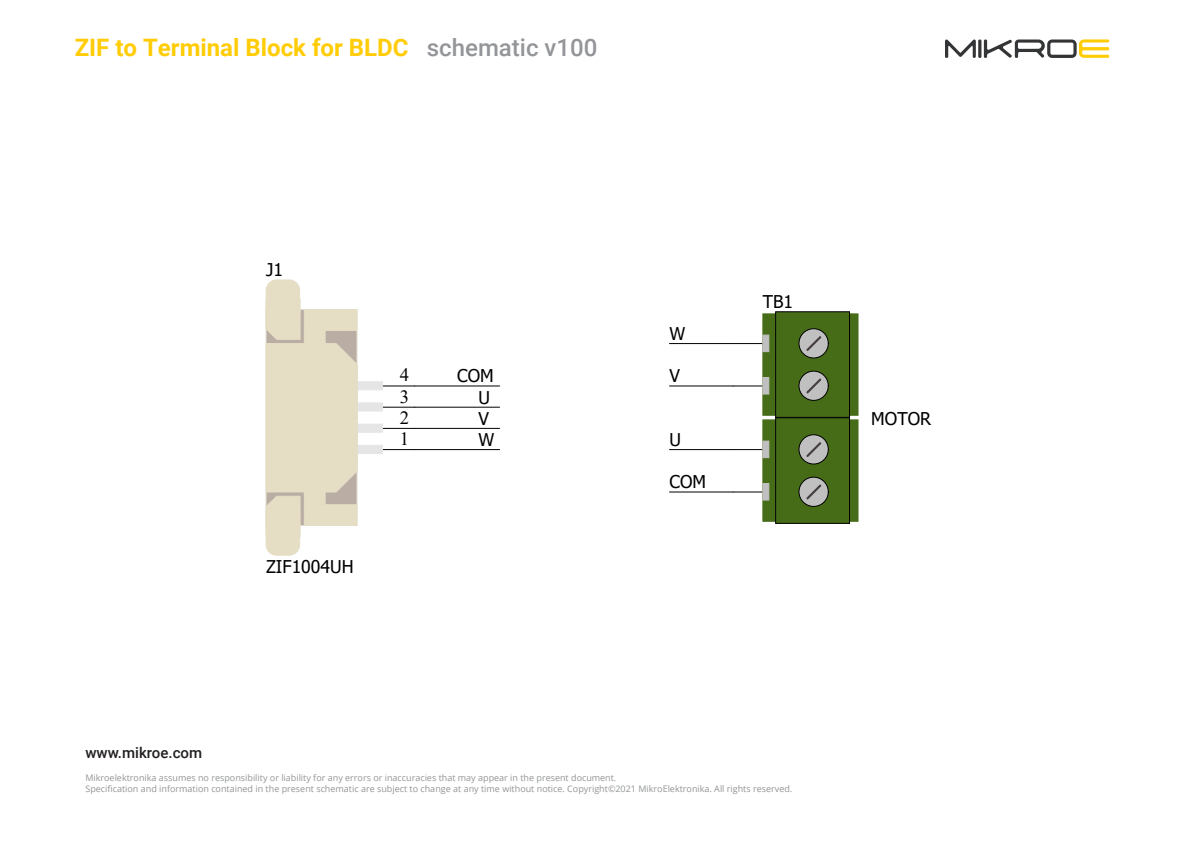
<style>
.page{position:relative;width:1191px;height:842px;background:#fff}
.page>*{position:absolute;margin:0;border:0;box-sizing:border-box;transform-origin:0 0}
.t1{font:700 24px "Roboto";color:#ffcc06}
.t2{font:18.7px "Times New Roman";color:#000}
.t3{font:17.6px/21.2px "Tahoma";color:#000}
.t4{font:500 15px "Roboto";color:#231f20}
.t5{font:9px/10.8px "Open Sans";color:#939598}
.s1{font-weight:500;color:#939598}
</style>
<div class="page">
<svg style="left:945px;top:39px;width:164px;height:19px"></svg>
<hr style="left:733px;top:386px;width:42px;height:1px;background:#000">
<hr style="left:733px;top:343px;width:42px;height:1px;background:#000">
<div style="left:849px;top:313px;width:9px;height:103px;background:#466c18"></div>
<div style="left:762px;top:313px;width:13px;height:103px;background:#466c18;border:1px solid #466c18"></div>
<div style="left:775px;top:311px;width:75px;height:107px;background:#466c18;border:1px solid #000"></div>
<svg style="left:798px;top:328px;width:30px;height:30px"></svg>
<svg style="left:798px;top:371px;width:30px;height:30px"></svg>
<svg style="left:804px;top:377px;width:19px;height:18px"></svg>
<svg style="left:804px;top:334px;width:19px;height:19px"></svg>
<div style="left:762px;top:335px;width:7px;height:17px;background:#c0c0c0;border:1px solid #c0c0c0"></div>
<div style="left:762px;top:377px;width:7px;height:17px;background:#c0c0c0;border:1px solid #c0c0c0"></div>
<hr style="left:733px;top:492px;width:42px;height:1px;background:#000">
<hr style="left:733px;top:449px;width:42px;height:1px;background:#000">
<div style="left:849px;top:419px;width:9px;height:103px;background:#466c18"></div>
<div style="left:762px;top:419px;width:13px;height:103px;background:#466c18;border:1px solid #466c18"></div>
<div style="left:775px;top:417px;width:75px;height:107px;background:#466c18;border:1px solid #000"></div>
<svg style="left:798px;top:434px;width:30px;height:30px"></svg>
<svg style="left:798px;top:477px;width:30px;height:30px"></svg>
<svg style="left:804px;top:483px;width:19px;height:18px"></svg>
<svg style="left:804px;top:440px;width:19px;height:19px"></svg>
<div style="left:762px;top:441px;width:7px;height:17px;background:#c0c0c0;border:1px solid #c0c0c0"></div>
<div style="left:762px;top:483px;width:7px;height:17px;background:#c0c0c0;border:1px solid #c0c0c0"></div>
<hr style="left:383px;top:428px;width:32px;height:1px;background:#000">
<hr style="left:383px;top:407px;width:32px;height:1px;background:#000">
<hr style="left:383px;top:386px;width:32px;height:1px;background:#000">
<hr style="left:383px;top:449px;width:32px;height:1px;background:#000">
<div style="left:357px;top:445px;width:26px;height:9px;background:#e5e5e5"></div>
<div style="left:357px;top:424px;width:26px;height:9px;background:#e5e5e5"></div>
<div style="left:357px;top:403px;width:26px;height:8px;background:#e5e5e5"></div>
<div style="left:357px;top:381px;width:26px;height:9px;background:#e5e5e5"></div>
<div style="left:266px;top:280px;width:34px;height:55px;background:#e5dec5;border-radius:11px"></div>
<div style="left:266px;top:280px;width:34px;height:55px;border:1px solid #e5dec5;border-radius:11px"></div>
<div style="left:266px;top:500px;width:34px;height:55px;background:#e5dec5;border-radius:11px"></div>
<div style="left:266px;top:500px;width:34px;height:55px;border:1px solid #e5dec5;border-radius:11px"></div>
<svg style="left:266px;top:299px;width:91px;height:238px"></svg>
<div style="left:304px;top:310px;width:53px;height:20px;background:#e5dec5"></div>
<div style="left:304px;top:331px;width:21px;height:12px;background:#e5dec5"></div>
<hr style="left:415px;top:386px;width:84px;height:1px;background:#000">
<hr style="left:415px;top:407px;width:84px;height:1px;background:#000">
<hr style="left:415px;top:428px;width:84px;height:1px;background:#000">
<hr style="left:415px;top:449px;width:84px;height:1px;background:#000">
<hr style="left:669px;top:343px;width:64px;height:1px;background:#000">
<hr style="left:669px;top:386px;width:64px;height:1px;background:#000">
<hr style="left:669px;top:449px;width:64px;height:1px;background:#000">
<hr style="left:669px;top:492px;width:64px;height:1px;background:#000">
<h1 class="t1" style="left:75px;top:31px;width:524px">ZIF to Terminal Block for BLDC <span class="s1">schematic v100</span></h1>
<h3 class="t3" style="left:266px;top:260px;width:18px">J1</h3>
<h3 class="t3" style="left:266px;top:557px;width:89px">ZIF1004UH</h3>
<h3 class="t3" style="left:669px;top:324px;width:17px">W</h3>
<h3 class="t3" style="left:763px;top:292px;width:32px">TB1</h3>
<h2 class="t2" style="left:400px;top:362px;width:11px">4</h2>
<h3 class="t3" style="left:478px;top:366px;width:17px;text-indent:-21px">COM<br>U<br>V<br>W</h3>
<h3 class="t3" style="left:669px;top:366px;width:12px">V</h3>
<h2 class="t2" style="left:400px;top:383px;width:11px">3</h2>
<h2 class="t2" style="left:400px;top:404px;width:11px">2</h2>
<h3 class="t3" style="left:871px;top:409px;width:61px">MOTOR</h3>
<h2 class="t2" style="left:400px;top:426px;width:11px">1</h2>
<h3 class="t3" style="left:669px;top:430px;width:13px">U</h3>
<h3 class="t3" style="left:669px;top:472px;width:38px">COM</h3>
<h3 class="t4" style="left:85px;top:742px;width:118px">www.mikroe.com</h3>
<p class="t5" style="left:85px;top:772px;width:708px">Mikroelektronika assumes no responsibility or liability for any errors or inaccuracies that may appear in the present document.<br>Specification and information contained in the present schematic are subject to change at any time without notice. Copyright©2021 MikroElektronika. All rights reserved.</p>
</div>
